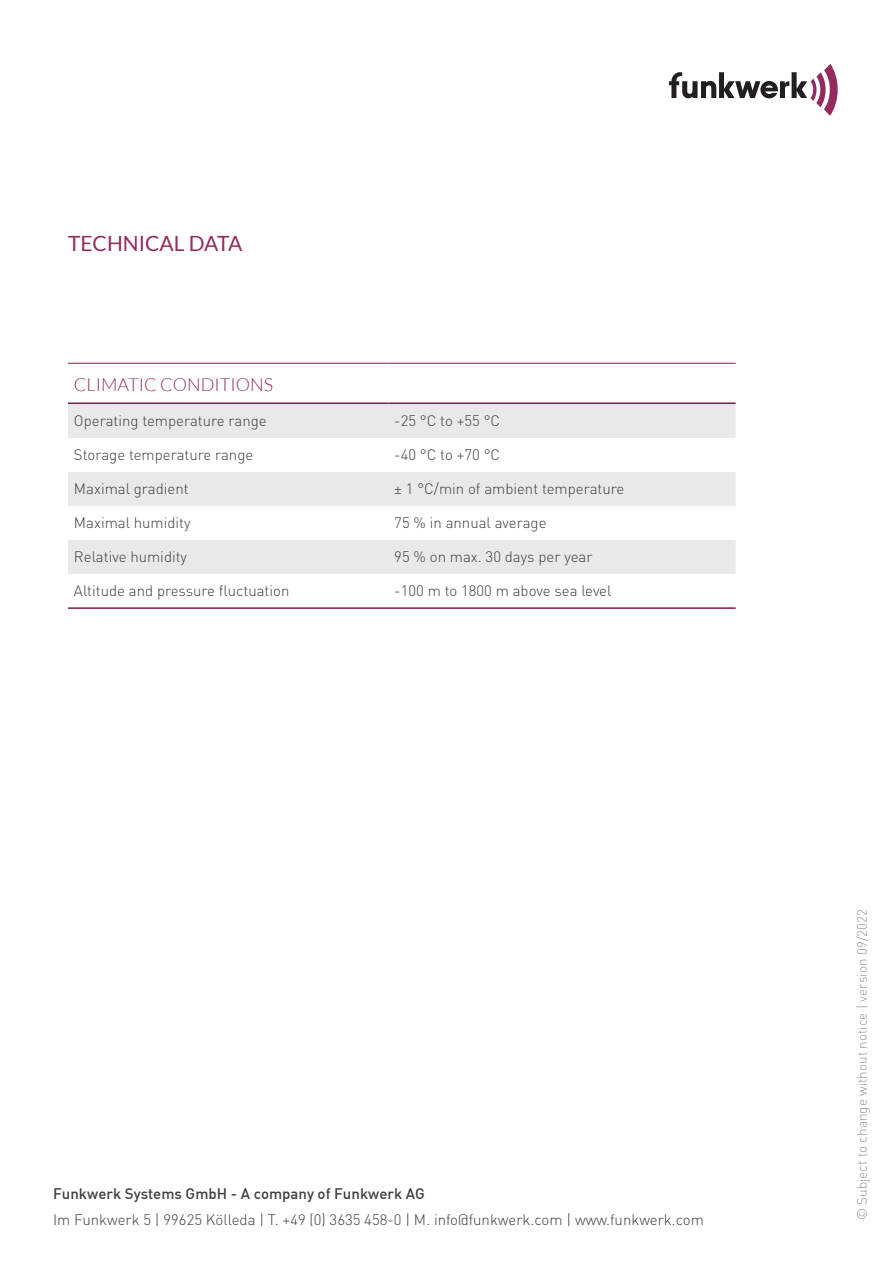
<style>
.page{position:relative;width:893px;height:1263px;background:#fff}
.page>*{position:absolute;margin:0;border:0;box-sizing:border-box;transform-origin:0 0}
.t1{font:21px "Lato";color:#932b60}
.t2{font:300 18px "Lato";color:#932b60}
.t3{font:300 15px "DIN";color:#3e3e3f}
.t4{font:500 15px "DIN";color:#3e3e3f}
.t5{font:300 13.5px "DIN";color:#939598}
</style>
<div class="page">
<svg style="left:669px;top:64px;width:169px;height:52px"></svg>
<svg style="left:68px;top:404px;width:668px;height:170px;fill:#e8e9ea"></svg>
<hr style="left:68px;top:402px;width:320px;height:2px;background:#72224a">
<hr style="left:388px;top:402px;width:348px;height:2px;background:#72224a">
<hr style="left:68px;top:363px;width:320px;height:1px;background:#72224a">
<hr style="left:388px;top:363px;width:348px;height:1px;background:#72224a">
<hr style="left:68px;top:607px;width:320px;height:2px;background:#72224a">
<hr style="left:388px;top:607px;width:348px;height:2px;background:#72224a">
<h1 class="t1" style="left:68px;top:231px;width:176px">TECHNICAL DATA</h1>
<p class="t2" style="left:74px;top:374px;width:201px">CLIMATIC CONDITIONS</p>
<p class="t3" style="left:74px;top:412px;width:194px">Operating temperature range</p>
<p class="t3" style="left:394px;top:412px;width:107px">-25 °C to +55 °C</p>
<p class="t3" style="left:74px;top:446px;width:181px">Storage temperature range</p>
<p class="t3" style="left:394px;top:446px;width:107px">-40 °C to +70 °C</p>
<p class="t3" style="left:74px;top:480px;width:116px">Maximal gradient</p>
<p class="t3" style="left:394px;top:480px;width:231px">± 1 °C/min of ambient temperature</p>
<p class="t3" style="left:74px;top:514px;width:118px">Maximal humidity</p>
<p class="t3" style="left:394px;top:514px;width:154px">75 % in annual average</p>
<p class="t3" style="left:74px;top:548px;width:115px">Relative humidity</p>
<p class="t3" style="left:394px;top:548px;width:200px">95 % on max. 30 days per year</p>
<p class="t3" style="left:74px;top:582px;width:217px">Altitude and pressure fluctuation</p>
<p class="t3" style="left:394px;top:582px;width:219px">-100 m to 1800 m above sea level</p>
<p class="t4" style="left:53px;top:1183px;width:373px">Funkwerk Systems GmbH - A company of Funkwerk AG</p>
<p class="t3" style="left:53px;top:1210px;width:652px">Im Funkwerk 5 | 99625 Kölleda | T. +49 (0) 3635 458-0 | M. info@funkwerk.com | www.funkwerk.com</p>
<p class="t5" style="left:854px;top:1220px;width:313px;rotate:-90deg">© Subject to change without notice | version 09/2022</p>
</div>
